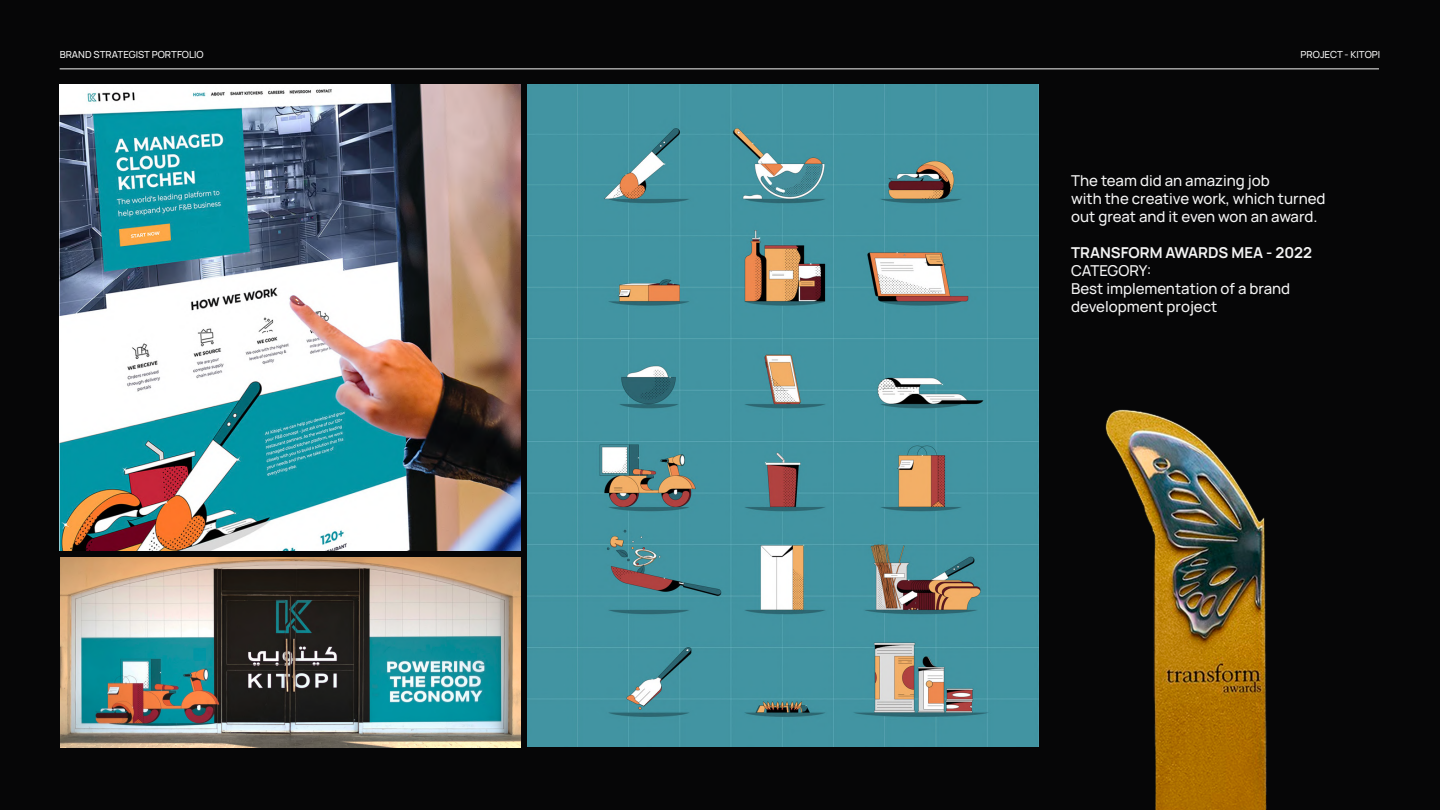
<style>
.page{position:relative;width:1440px;height:810px;background:#060607}
.page>*{position:absolute;margin:0;border:0;box-sizing:border-box;transform-origin:0 0}
.t1{font:500 15px/18px "Manrope";color:#f4f4f4}
.t2{font:700 15px "Manrope";color:#f4f4f4}
.t3{font:500 9.75px "Manrope";color:#f4f4f4}
</style>
<div class="page">
<hr style="left:60px;top:68px;width:1319px;height:1px;background:#f3f3f3">
<img style="left:1105px;top:409px;width:162px;height:401px">
<img style="left:527px;top:84px;width:512px;height:663px">
<img style="left:60px;top:557px;width:461px;height:190px">
<img style="left:60px;top:84px;width:461px;height:467px">
<p class="t3" style="left:60px;top:47px;width:146px">BRAND STRATEGIST PORTFOLIO</p>
<p class="t3" style="left:1301px;top:47px;width:81px">PROJECT - KITOPI</p>
<p class="t1" style="left:1071px;top:171px;width:256px">The team did an amazing job<br>with the creative work, which turned out great and it even won an award.</p>
<p class="t2" style="left:1071px;top:240px;width:242px">TRANSFORM AWARDS MEA - 2022</p>
<p class="t1" style="left:1071px;top:261px;width:221px">CATEGORY:<br>Best implementation of a brand development project</p>
</div>
